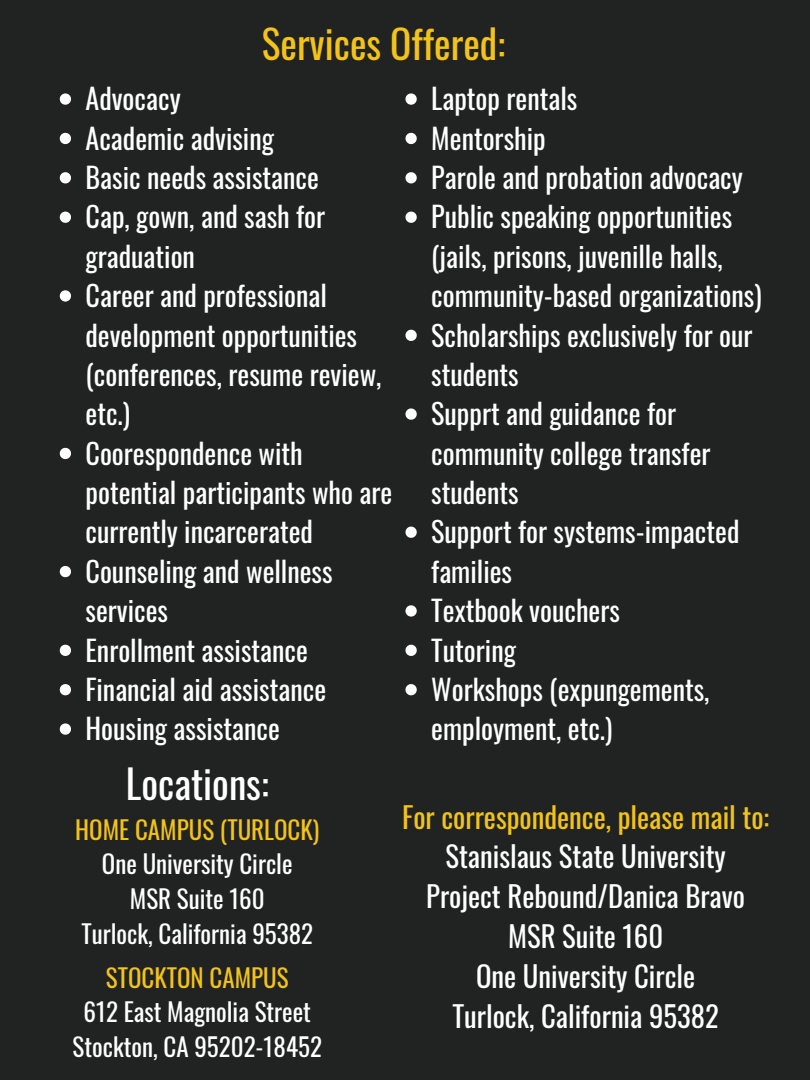
<style>
.page{position:relative;width:810px;height:1080px;background:#212322}
.page>*{position:absolute;margin:0;border:0;box-sizing:border-box;transform-origin:0 0}
.t1{font:39.38px "Oswald";color:#f3c317}
.t2{font:39.38px "Oswald";color:#fff}
.t3{font:28.75px/39.9px "Oswald";color:#fff;text-align:center}
.t4{font:28.75px "Oswald";color:#f3c317}
.t5{font:28.12px/39.4px "Oswald";color:#fff}
.t6{font:25px/34.7px "Oswald";color:#fff;text-align:center}
.t7{font:25px "Oswald";color:#f3c317}
</style>
<div class="page">
<svg style="left:405px;top:93px;width:12px;height:12px"></svg>
<svg style="left:405px;top:133px;width:12px;height:11px"></svg>
<svg style="left:405px;top:172px;width:12px;height:11px"></svg>
<svg style="left:405px;top:212px;width:12px;height:11px"></svg>
<svg style="left:405px;top:330px;width:12px;height:11px"></svg>
<svg style="left:405px;top:408px;width:12px;height:12px"></svg>
<svg style="left:405px;top:527px;width:12px;height:11px"></svg>
<svg style="left:405px;top:605px;width:12px;height:12px"></svg>
<svg style="left:405px;top:645px;width:12px;height:11px"></svg>
<svg style="left:405px;top:684px;width:12px;height:11px"></svg>
<svg style="left:60px;top:93px;width:11px;height:12px"></svg>
<svg style="left:60px;top:133px;width:11px;height:11px"></svg>
<svg style="left:60px;top:172px;width:11px;height:11px"></svg>
<svg style="left:60px;top:212px;width:11px;height:11px"></svg>
<svg style="left:60px;top:290px;width:11px;height:12px"></svg>
<svg style="left:60px;top:448px;width:11px;height:11px"></svg>
<svg style="left:60px;top:566px;width:11px;height:11px"></svg>
<svg style="left:60px;top:645px;width:11px;height:11px"></svg>
<svg style="left:60px;top:684px;width:11px;height:11px"></svg>
<svg style="left:60px;top:723px;width:11px;height:12px"></svg>
<h1 class="t1" style="left:262px;top:14px;width:245px">Services Offered:</h1>
<p class="t5" style="left:86px;top:78px;width:308px">Advocacy<br>Academic advising<br>Basic needs assistance<br>Cap, gown, and sash for graduation<br>Career and professional development opportunities (conferences, resume review, etc.)<br>Coorespondence with potential participants who are currently incarcerated<br>Counseling and wellness services<br>Enrollment assistance<br>Financial aid assistance<br>Housing assistance</p>
<h1 class="t2" style="left:126px;top:753px;width:144px">Locations:</h1>
<p class="t7" style="left:75px;top:810px;width:246px">HOME CAMPUS (TURLOCK)</p>
<p class="t6" style="left:81px;top:846px;width:233px">One University Circle<br>MSR Suite 160<br>Turlock, California 95382</p>
<p class="t7" style="left:106px;top:958px;width:184px">STOCKTON CAMPUS</p>
<p class="t6" style="left:73px;top:994px;width:251px">612 East Magnolia Street<br>Stockton, CA 95202-18452</p>
<p class="t5" style="left:431px;top:78px;width:332px">Laptop rentals<br>Mentorship<br>Parole and probation advocacy<br>Public speaking opportunities (jails, prisons, juvenille halls, community-based organizations)<br>Scholarships exclusively for our students<br>Supprt and guidance for community college transfer students<br>Support for systems-impacted families<br>Textbook vouchers<br>Tutoring<br>Workshops (expungements, employment, etc.)</p>
<p class="t4" style="left:402px;top:794px;width:369px">For correspondence, please mail to:</p>
<p class="t3" style="left:426px;top:835px;width:320px">Stanislaus State University<br>Project Rebound/Danica Bravo<br>MSR Suite 160<br>One University Circle<br>Turlock, California 95382</p>
</div>
